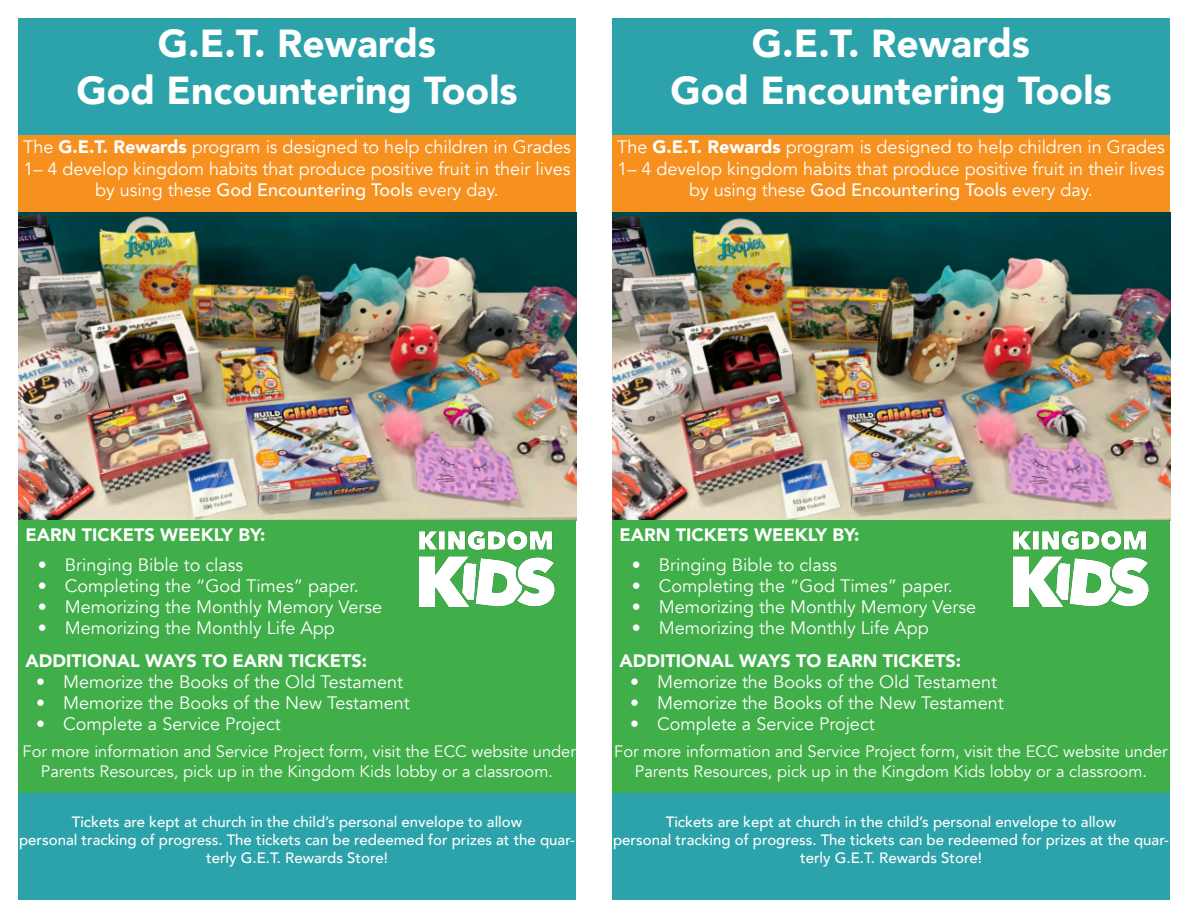
<style>
.page{position:relative;width:1188px;height:918px;background:#fff}
.page>*{position:absolute;margin:0;border:0;box-sizing:border-box;transform-origin:0 0}
.t1{font:900 39px "Avenir";color:#fff}
.t2{font:18px/21.6px "Avenir";color:#fff;text-align:center}
.t3{font:900 18px "Avenir";color:#fff}
.t4{font:16.5px/19.8px "Avenir";color:#fff;text-align:center}
.t5{font:500 15px/18px "Avenir";color:#fff;text-align:center}
.s1{font-weight:900}
.s2{font-weight:500}
</style>
<div class="page">
<div style="left:18px;top:18px;width:558px;height:117px;background:#2ca3aa"></div>
<div style="left:18px;top:135px;width:558px;height:77px;background:#f69120"></div>
<img style="left:18px;top:212px;width:558px;height:308px">
<div style="left:18px;top:520px;width:558px;height:274px;background:#40ae49"></div>
<div style="left:18px;top:794px;width:558px;height:106px;background:#2ca3aa"></div>
<img style="left:418px;top:530px;width:137px;height:77px">
<div style="left:612px;top:18px;width:558px;height:117px;background:#2ca3aa"></div>
<div style="left:612px;top:135px;width:558px;height:77px;background:#f69120"></div>
<img style="left:612px;top:212px;width:558px;height:308px">
<div style="left:612px;top:520px;width:558px;height:274px;background:#40ae49"></div>
<div style="left:612px;top:794px;width:558px;height:106px;background:#2ca3aa"></div>
<img style="left:1012px;top:530px;width:137px;height:77px">
<p class="t1" style="left:158px;top:10px;width:280px">G.E.T. Rewards</p>
<p class="t1" style="left:76px;top:57px;width:443px">God Encountering Tools</p>
<p class="t2" style="left:23px;top:136px;width:549px">The <span class="s1">G.E.T. Rewards</span> program is designed to help children in Grades<br>1– 4 develop kingdom habits that produce positive fruit in their lives by using these <span class="s2">God Encountering Tools</span> every day.</p>
<p class="t1" style="left:752px;top:10px;width:280px">G.E.T. Rewards</p>
<p class="t1" style="left:670px;top:57px;width:443px">God Encountering Tools</p>
<p class="t2" style="left:617px;top:136px;width:549px">The <span class="s1">G.E.T. Rewards</span> program is designed to help children in Grades<br>1– 4 develop kingdom habits that produce positive fruit in their lives by using these <span class="s2">God Encountering Tools</span> every day.</p>
<p class="t3" style="left:26px;top:520px;width:241px">EARN TICKETS WEEKLY BY:</p>
<p class="t2" style="left:38px;top:555px;width:207px">• Bringing Bible to class</p>
<p class="t2" style="left:38px;top:576px;width:322px">• Completing the “God Times” paper.</p>
<p class="t2" style="left:38px;top:597px;width:346px">• Memorizing the Monthly Memory Verse</p>
<p class="t2" style="left:38px;top:618px;width:299px">• Memorizing the Monthly Life App</p>
<p class="t3" style="left:26px;top:645px;width:343px">ADDITIONAL WAYS TO EARN TICKETS:</p>
<p class="t2" style="left:36px;top:671px;width:369px">• Memorize the Books of the Old Testament</p>
<p class="t2" style="left:36px;top:692px;width:375px">• Memorize the Books of the New Testament</p>
<p class="t2" style="left:36px;top:713px;width:246px">• Complete a Service Project</p>
<p class="t4" style="left:23px;top:742px;width:555px">For more information and Service Project form, visit the ECC website under<br>Parents Resources, pick up in the Kingdom Kids lobby or a classroom.</p>
<p class="t5" style="left:72px;top:812px;width:452px">Tickets are kept at church in the child’s personal envelope to allow</p>
<p class="t5" style="left:19px;top:830px;width:557px">personal tracking of progress. The tickets can be redeemed for prizes at the quar&shy;terly G.E.T. Rewards Store!</p>
<p class="t3" style="left:620px;top:520px;width:241px">EARN TICKETS WEEKLY BY:</p>
<p class="t2" style="left:632px;top:555px;width:207px">• Bringing Bible to class</p>
<p class="t2" style="left:632px;top:576px;width:322px">• Completing the “God Times” paper.</p>
<p class="t2" style="left:632px;top:597px;width:346px">• Memorizing the Monthly Memory Verse</p>
<p class="t2" style="left:632px;top:618px;width:299px">• Memorizing the Monthly Life App</p>
<p class="t3" style="left:620px;top:645px;width:343px">ADDITIONAL WAYS TO EARN TICKETS:</p>
<p class="t2" style="left:630px;top:671px;width:369px">• Memorize the Books of the Old Testament</p>
<p class="t2" style="left:630px;top:692px;width:375px">• Memorize the Books of the New Testament</p>
<p class="t2" style="left:630px;top:713px;width:246px">• Complete a Service Project</p>
<p class="t4" style="left:614px;top:742px;width:555px">For more information and Service Project form, visit the ECC website under<br>Parents Resources, pick up in the Kingdom Kids lobby or a classroom.</p>
<p class="t5" style="left:666px;top:812px;width:452px">Tickets are kept at church in the child’s personal envelope to allow</p>
<p class="t5" style="left:613px;top:830px;width:557px">personal tracking of progress. The tickets can be redeemed for prizes at the quar&shy;terly G.E.T. Rewards Store!</p>
</div>
